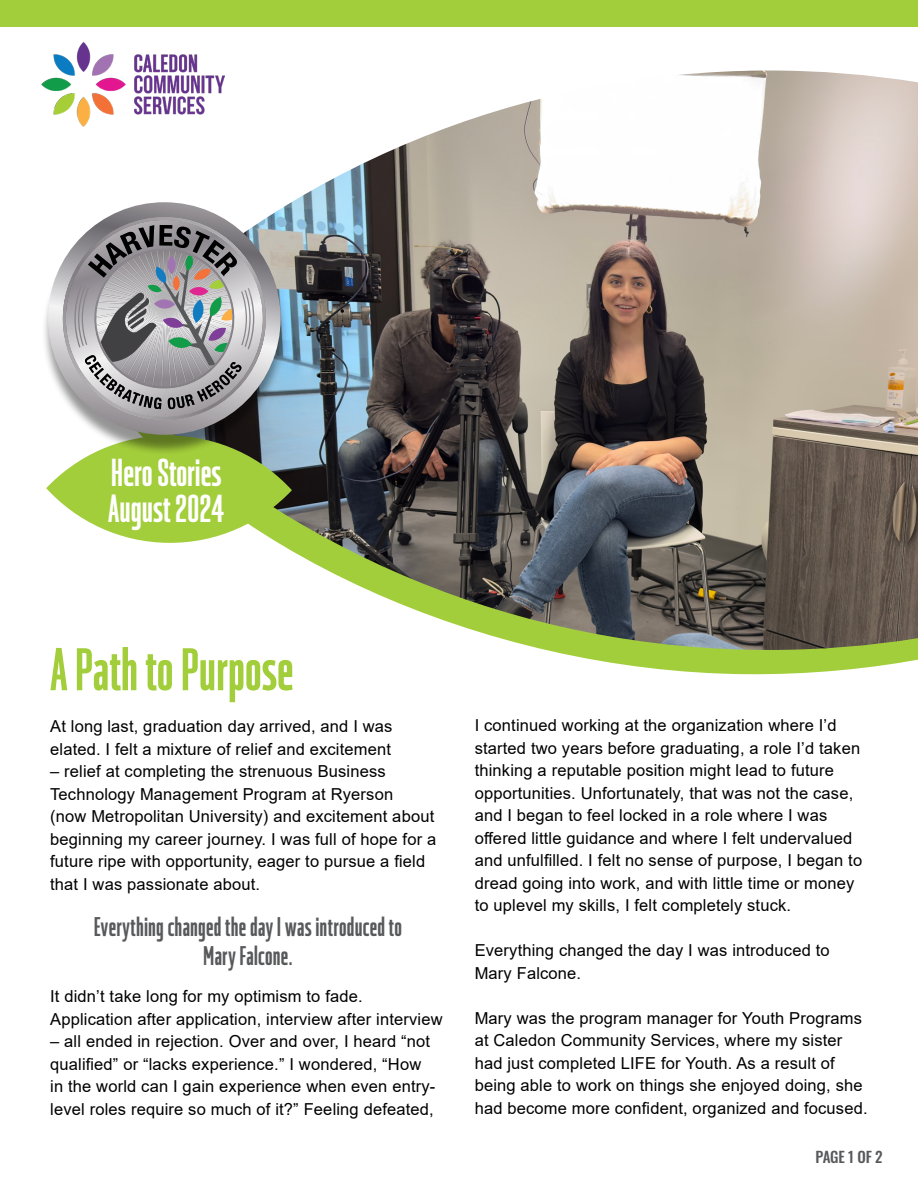
<style>
.page{position:relative;width:918px;height:1188px;background:#fff}
.page>*{position:absolute;margin:0;border:0;box-sizing:border-box;transform-origin:0 0}
.t1{font:500 60px "Solido Compact";color:#a3ce3b}
.t2{font:500 39px/36px "Solido Compact";color:#fff}
.t3{font:500 27px/28.5px "Solido Compact";letter-spacing:.01em;color:#58595b;text-align:center}
.t4{font:16.5px/22.5px "Arial";letter-spacing:.01em;color:#000}
.t5{font:500 15px "Oswald";letter-spacing:-.015em;color:#58595b}
</style>
<div class="page">
<svg style="left:546px;top:650px;width:372px;height:25px;fill:#a3ce3b"></svg>
<img style="left:224px;top:71px;width:694px;height:579px">
<img style="left:42px;top:43px;width:182px;height:84px">
<div style="left:46px;top:435px;width:246px;height:108px;background:#a3ce3b;border-radius:50%"></div>
<div style="left:41px;top:210px;width:247px;height:246px;background:#000;opacity:.42"></div>
<svg style="left:48px;top:202px;width:233px;height:233px"></svg>
<svg style="left:63px;top:217px;width:203px;height:203px;background:#9a999c"></svg>
<div style="left:0;top:0;width:918px;height:27px;background:#a3ce3b"></div>
<h2 class="t2" style="left:108px;top:456px;width:117px">Hero Stories<br>August 2024</h2>
<h1 class="t1" style="left:50px;top:636px;width:245px">A Path to Purpose</h1>
<p class="t4" style="left:50px;top:715px;width:344px">At long last, graduation day arrived, and I was elated. I felt a mixture of relief and excitement</p>
<p class="t4" style="left:50px;top:760px;width:388px">– relief at completing the strenuous Business Technology Management Program at Ryerson<br>(now Metropolitan University) and excitement about beginning my career journey. I was full of hope for a future ripe with opportunity, eager to pursue a field that I was passionate about.</p>
<h3 class="t3" style="left:94px;top:914px;width:310px">Everything changed the day I was introduced to<br>Mary Falcone.</h3>
<p class="t4" style="left:50px;top:985px;width:394px">It didn’t take long for my optimism to fade.<br>Application after application, interview after interview</p>
<p class="t4" style="left:50px;top:1030px;width:387px">– all ended in rejection. Over and over, I heard “not qualified” or “lacks experience.” I wondered, “How in the world can I gain experience when even entry&shy;level roles require so much of it?” Feeling defeated,</p>
<p class="t4" style="left:475px;top:714px;width:389px">I continued working at the organization where I’d started two years before graduating, a role I’d taken thinking a reputable position might lead to future opportunities. Unfortunately, that was not the case, and I began to feel locked in a role where I was offered little guidance and where I felt undervalued and unfulfilled. I felt no sense of purpose, I began to dread going into work, and with little time or money to uplevel my skills, I felt completely stuck.</p>
<p class="t4" style="left:475px;top:939px;width:357px">Everything changed the day I was introduced to<br>Mary Falcone.</p>
<p class="t4" style="left:475px;top:1007px;width:394px">Mary was the program manager for Youth Programs at Caledon Community Services, where my sister had just completed LIFE for Youth. As a result of being able to work on things she enjoyed doing, she had become more confident, organized and focused.</p>
<p class="t5" style="left:816px;top:1143px;width:69px">PAGE 1 OF 2</p>
</div>
